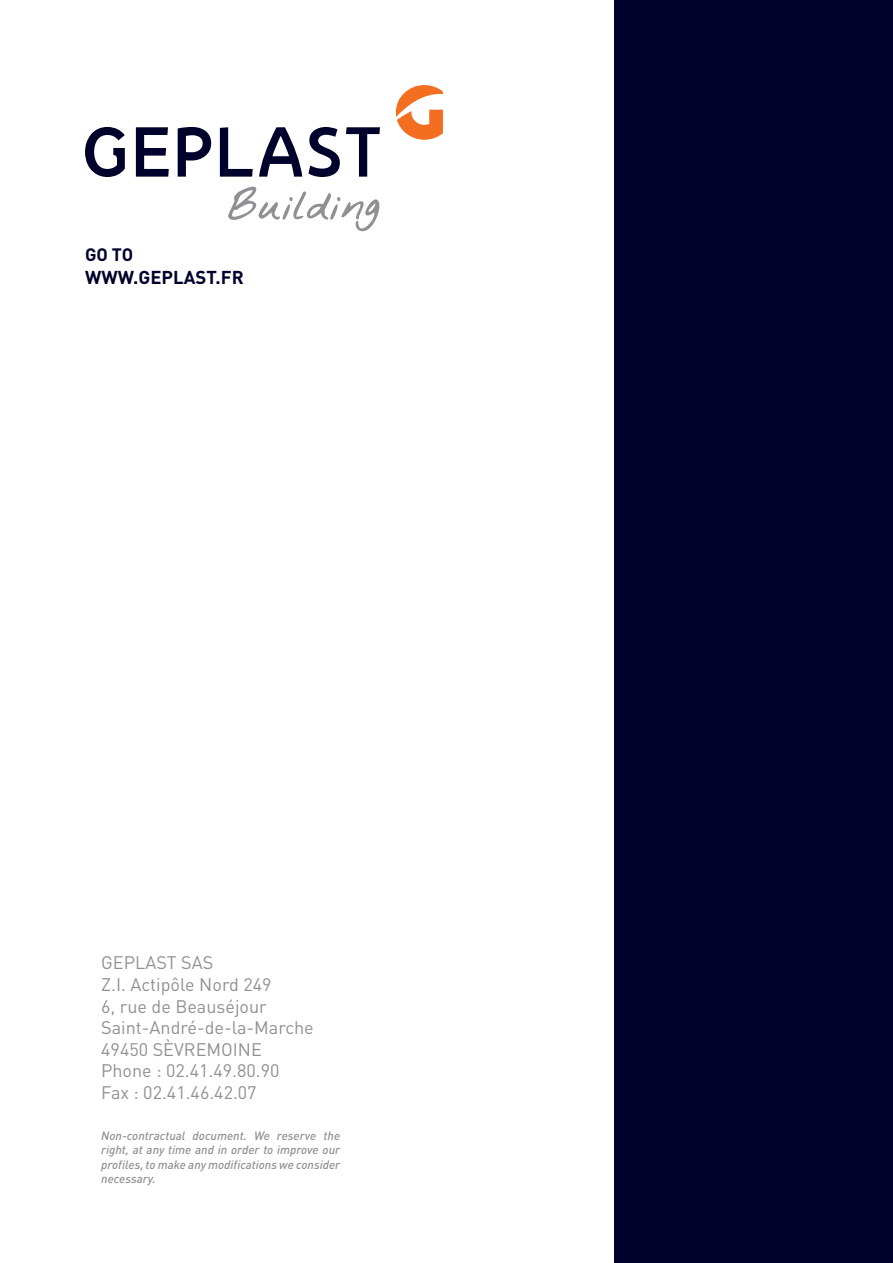
<style>
.page{position:relative;width:893px;height:1263px;background:#fff}
.page>*{position:absolute;margin:0;border:0;box-sizing:border-box;transform-origin:0 0}
.t1{font:700 18.45px "DIN Pro";color:#00022c}
.t2{font:18px "DIN Pro";color:#928f94}
.t3{font:700 17.7px "DIN Pro";color:#00022c}
.t4{font:italic 500 12px/14.4px "DIN Pro";color:#928f94;text-align:justify}
</style>
<div class="page">
<div style="left:614px;top:0;width:279px;height:1263px;background:#00022c"></div>
<svg style="left:396px;top:85px;width:47px;height:55px"></svg>
<svg style="left:136px;top:127px;width:33px;height:50px"></svg>
<svg style="left:178px;top:127px;width:33px;height:50px"></svg>
<svg style="left:220px;top:127px;width:33px;height:50px"></svg>
<svg style="left:259px;top:127px;width:43px;height:50px"></svg>
<svg style="left:308px;top:127px;width:32px;height:50px"></svg>
<svg style="left:346px;top:127px;width:34px;height:50px"></svg>
<svg style="left:85px;top:127px;width:40px;height:50px"></svg>
<svg style="left:228px;top:187px;width:151px;height:44px"></svg>
<p class="t3" style="left:85px;top:240px;width:50px">GO TO</p>
<p class="t1" style="left:85px;top:261px;width:160px">WWW.GEPLAST.FR</p>
<p class="t2" style="left:101px;top:949px;width:114px">GEPLAST SAS</p>
<p class="t2" style="left:101px;top:970px;width:172px">Z.I. Actipôle Nord 249</p>
<p class="t2" style="left:101px;top:992px;width:167px">6, rue de Beauséjour</p>
<p class="t2" style="left:101px;top:1013px;width:214px">Saint-André-de-la-Marche</p>
<p class="t2" style="left:101px;top:1035px;width:162px">49450 SÈVREMOINE</p>
<p class="t2" style="left:101px;top:1057px;width:180px">Phone : 02.41.49.80.90</p>
<p class="t2" style="left:101px;top:1078px;width:157px">Fax : 02.41.46.42.07</p>
<p class="t4" style="left:101px;top:1127px;width:240px">Non-contractual document. We reserve the right, at any time and in order to improve our profiles, to make any modifications we consider necessary.</p>
</div>
